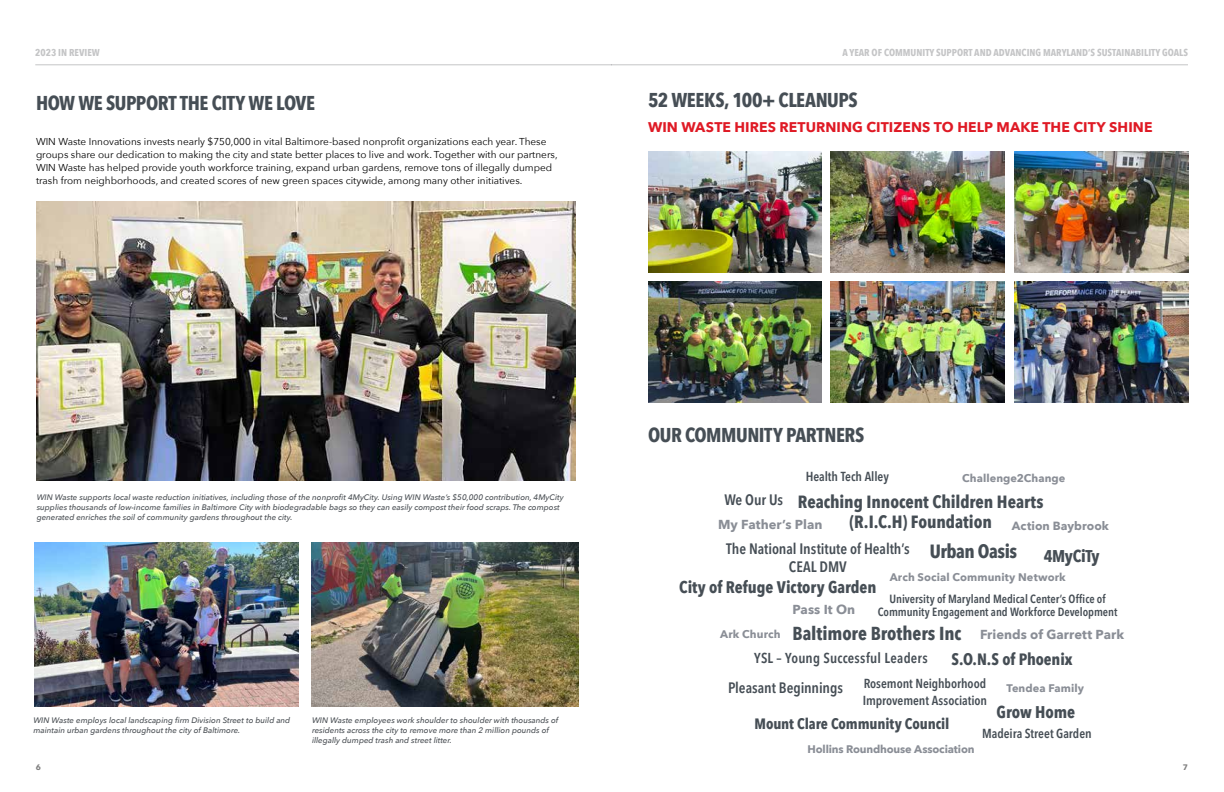
<style>
.page{position:relative;width:1224px;height:792px;background:#fff}
.page>*{position:absolute;margin:0;border:0;box-sizing:border-box;transform-origin:0 0}
.t1{font:700 20px "Avenir Next Condensed";letter-spacing:-.02em;color:#464e55}
.t2{font:700 19.1px "Avenir Next Condensed";letter-spacing:-.025em;color:#464e55}
.t3{font:700 18.8px "Avenir Next Condensed";letter-spacing:-.005em;color:#464e55}
.t4{font:700 17.7px/20px "Avenir Next Condensed";letter-spacing:-.005em;color:#464e55;text-align:center}
.t5{font:700 17px "Avenir Next Condensed";letter-spacing:-.02em;color:#464e55}
.t6{font:700 16.9px "Avenir Next Condensed";letter-spacing:-.005em;color:#464e55}
.t7{font:700 16.7px "Avenir Next Condensed";color:#464e55}
.t8{font:700 16.4px "Avenir Next Condensed";letter-spacing:-.005em;color:#464e55}
.t9{font:600 condensed 15px/17.5px "Avenir Next LT Pro";letter-spacing:-.005em;color:#464e55;text-align:center}
.t10{font:700 15px "Avenir Next Condensed";letter-spacing:-.005em;color:#464e55}
.t11{font:600 condensed 14.3px "Avenir Next LT Pro";letter-spacing:.015em;color:#464e55}
.t12{font:700 14px "Avenir Next";letter-spacing:.005em;color:#df1a25}
.t13{font:600 condensed 13px/17.5px "Avenir Next LT Pro";letter-spacing:-.005em;color:#464e55}
.t14{font:700 13px "Avenir Next";letter-spacing:.005em;color:#8a8e96}
.t15{font:700 11.9px "Avenir Next";color:#8a8e96}
.t16{font:600 condensed 11.8px/13.6px "Avenir Next LT Pro";letter-spacing:-.005em;color:#464e55;text-align:center}
.t17{font:700 11px "Avenir Next";letter-spacing:.005em;color:#8a8e96}
.t18{font:700 11px "Avenir Next";letter-spacing:-.015em;color:#8a8e96}
.t19{font:10px/13px "Avenir Next";color:#000}
.t20{font:700 10px "Avenir Next Condensed";color:#898a8d}
.t21{font:italic 500 8px/10px "Avenir Next";color:#4a4f54}
.t22{font:700 8px "Avenir Next";color:#808080}
</style>
<div class="page">
<hr style="left:611px;top:65px;width:577px;height:1px;background:#898a8d">
<hr style="left:35px;top:65px;width:577px;height:1px;background:#898a8d">
<img style="left:36px;top:201px;width:540px;height:280px">
<img style="left:831px;top:152px;width:174px;height:121px">
<img style="left:831px;top:281px;width:174px;height:121px">
<img style="left:1014px;top:281px;width:174px;height:121px">
<img style="left:648px;top:152px;width:174px;height:121px">
<img style="left:648px;top:281px;width:174px;height:121px">
<img style="left:1014px;top:152px;width:174px;height:121px">
<img style="left:34px;top:542px;width:264px;height:165px">
<img style="left:312px;top:542px;width:266px;height:165px">
<p class="t20" style="left:35px;top:46px;width:66px">2023 IN REVIEW</p>
<p class="t20" style="left:842px;top:46px;width:347px">A YEAR OF COMMUNITY SUPPORT AND ADVANCING MARYLAND’S SUSTAINABILITY GOALS</p>
<h1 class="t1" style="left:36px;top:91px;width:281px">HOW WE SUPPORT THE CITY WE LOVE</h1>
<p class="t19" style="left:36px;top:134px;width:523px">WIN Waste Innovations invests nearly $750,000 in vital Baltimore-based nonprofit organizations each year. These groups share our dedication to making the city and state better places to live and work. Together with our partners, WIN Waste has helped provide youth workforce training, expand urban gardens, remove tons of illegally dumped trash from neighborhoods, and created scores of new green spaces citywide, among many other initiatives.</p>
<h1 class="t1" style="left:648px;top:87px;width:211px">52 WEEKS, 100+ CLEANUPS</h1>
<h3 class="t12" style="left:648px;top:115px;width:506px">WIN WASTE HIRES RETURNING CITIZENS TO HELP MAKE THE CITY SHINE</h3>
<p class="t21" style="left:37px;top:492px;width:529px">WIN Waste supports local waste reduction initiatives, including those of the nonprofit 4MyCity. Using WIN Waste’s $50,000 contribution, 4MyCity supplies thousands of low-income families in Baltimore City with biodegradable bags so they can easily compost their food scraps. The compost generated enriches the soil of community gardens throughout the city.</p>
<p class="t21" style="left:33px;top:715px;width:258px">WIN Waste employs local landscaping firm Division Street to build and maintain urban gardens throughout the city of Baltimore.</p>
<p class="t21" style="left:312px;top:715px;width:248px">WIN Waste employees work shoulder to shoulder with thousands of residents across the city to remove more than 2 million pounds of illegally dumped trash and street litter.</p>
<h1 class="t1" style="left:648px;top:423px;width:218px">OUR COMMUNITY PARTNERS</h1>
<h3 class="t13" style="left:806px;top:468px;width:85px">Health Tech Alley</h3>
<h3 class="t17" style="left:962px;top:468px;width:105px">Challenge2Change</h3>
<h3 class="t9" style="left:724px;top:491px;width:60px">We Our Us</h3>
<h3 class="t4" style="left:798px;top:492px;width:247px">Reaching Innocent Children Hearts (R.I.C.H) Foundation</h3>
<h3 class="t14" style="left:718px;top:513px;width:106px">My Father’s Plan</h3>
<h3 class="t15" style="left:1012px;top:515px;width:99px">Action Baybrook</h3>
<h3 class="t9" style="left:726px;top:540px;width:185px">The National Institute of Health’s<br>CEAL DMV</h3>
<h2 class="t2" style="left:930px;top:540px;width:89px">Urban Oasis</h2>
<h3 class="t5" style="left:1044px;top:545px;width:58px">4MyCiTy</h3>
<h3 class="t17" style="left:890px;top:568px;width:177px">Arch Social Community Network</h3>
<h3 class="t7" style="left:679px;top:577px;width:199px">City of Refuge Victory Garden</h3>
<h3 class="t16" style="left:878px;top:592px;width:241px">University of Maryland Medical Center’s Office of<br>Community Engagement and Workforce Development</h3>
<h3 class="t14" style="left:792px;top:598px;width:64px">Pass It On</h3>
<h3 class="t17" style="left:720px;top:625px;width:62px">Ark Church</h3>
<h3 class="t3" style="left:793px;top:622px;width:170px">Baltimore Brothers Inc</h3>
<h3 class="t14" style="left:980px;top:624px;width:146px">Friends of Garrett Park</h3>
<h3 class="t11" style="left:754px;top:650px;width:175px">YSL – Young Successful Leaders</h3>
<h3 class="t8" style="left:951px;top:649px;width:123px">S.O.N.S of Phoenix</h3>
<h3 class="t13" style="left:863px;top:674px;width:126px">Rosemont Neighborhood<br>Improvement Association</h3>
<h3 class="t9" style="left:728px;top:679px;width:116px">Pleasant Beginnings</h3>
<h3 class="t17" style="left:1006px;top:678px;width:79px">Tendea Family</h3>
<h3 class="t6" style="left:997px;top:702px;width:80px">Grow Home</h3>
<h3 class="t10" style="left:754px;top:714px;width:196px">Mount Clare Community Council</h3>
<h3 class="t13" style="left:982px;top:725px;width:111px">Madeira Street Garden</h3>
<h3 class="t18" style="left:808px;top:739px;width:169px">Hollins Roundhouse Association</h3>
<p class="t22" style="left:36px;top:760px;width:7px">6</p>
<p class="t22" style="left:1183px;top:760px;width:7px">7</p>
</div>
